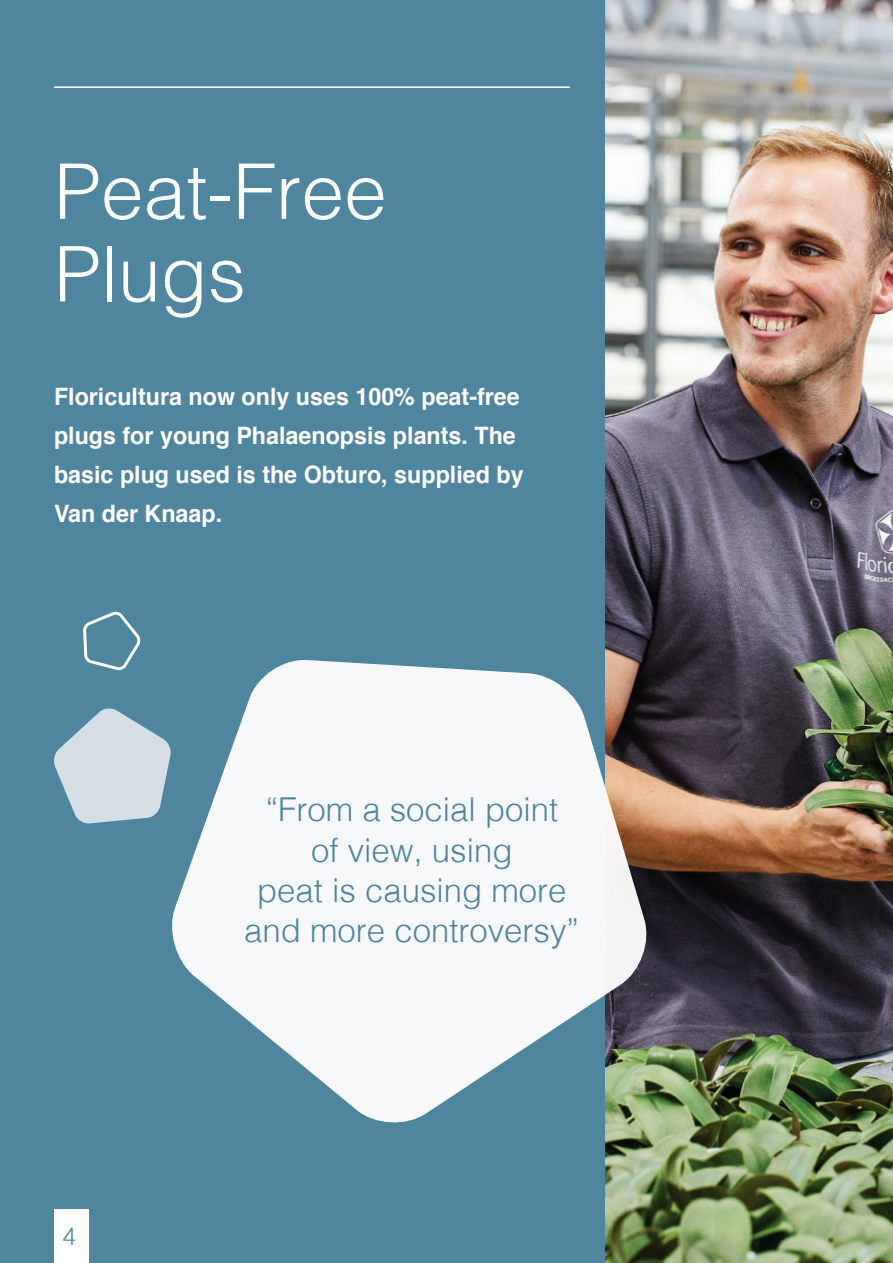
<style>
.page{position:relative;width:893px;height:1263px;background:#fff}
.page>*{position:absolute;margin:0;border:0;box-sizing:border-box;transform-origin:0 0}
.Titel{font:300 76.8px/82.7px "Helvetica";color:#fff}
.t1{font:300 33px/40.2px "Helvetica";color:#4f859d;text-align:center}
.t2{font:300 24.75px "Helvetica";color:#4f859d}
.intro{font:700 24px/39px "Helvetica";color:#fff}
</style>
<div class="page">
<div style="left:0;top:0;width:660px;height:1263px;background:#4f859d"></div>
<img style="left:606px;top:0;width:287px;height:1263px">
<hr style="left:54px;top:86px;width:516px;height:2px;background:#fff">
<svg style="left:54px;top:708px;width:113px;height:116px"></svg>
<svg style="left:83px;top:611px;width:58px;height:60px"></svg>
<svg style="left:167px;top:659px;width:484px;height:468px;fill:#f6f8fa"></svg>
<div style="left:54px;top:1209px;width:34px;height:54px;background:#fff"></div>
<p class="Titel" style="left:54px;top:145px;width:334px">Peat-Free<br>Plugs</p>
<p class="intro" style="left:54px;top:377px;width:471px">Floricultura now only uses 100% peat-free plugs for young Phalaenopsis plants. The basic plug used is the Obturo, supplied by Van der Knaap.</p>
<p class="t2" style="left:63px;top:1215px;width:15px">4</p>
<p class="t1" style="left:244px;top:787px;width:336px">“From a social point<br>of view, using<br>peat is causing more and more controversy”</p>
</div>
